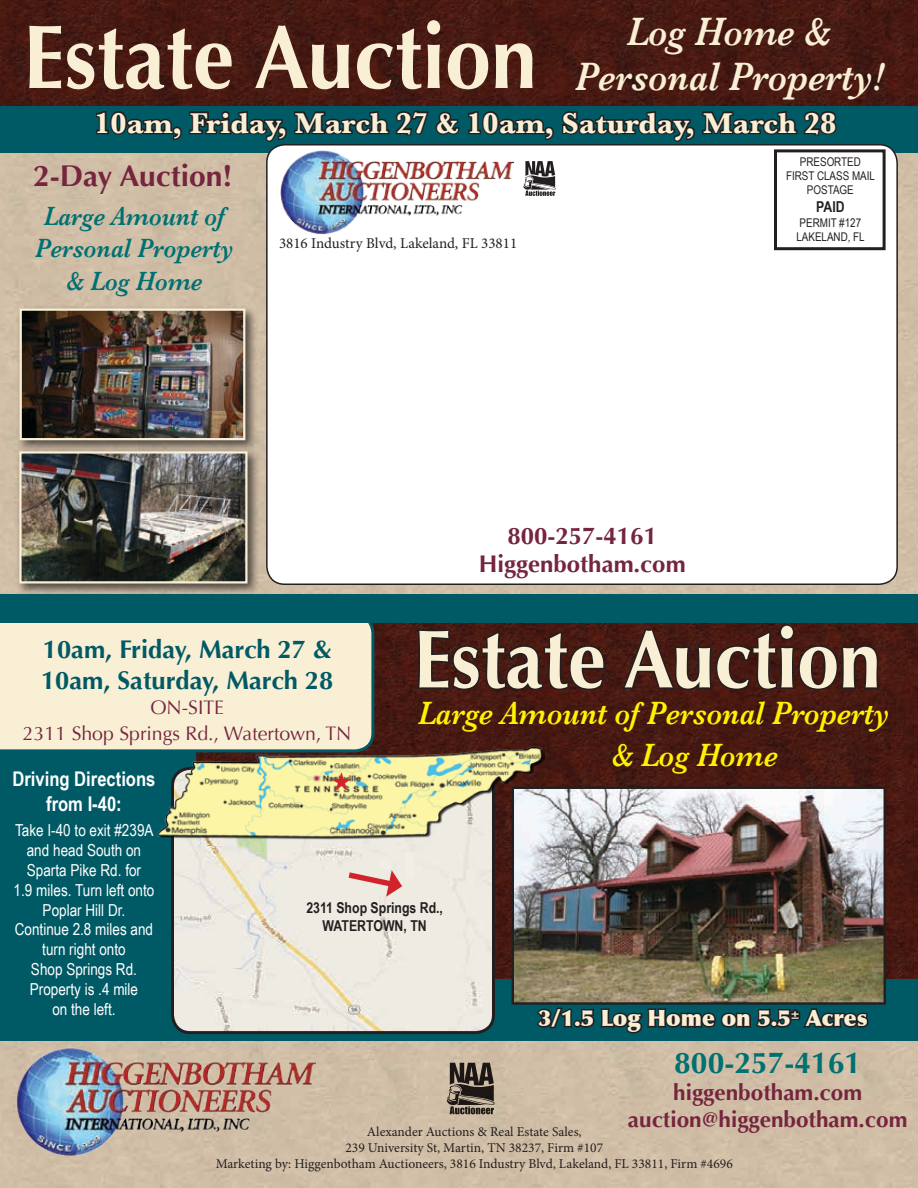
<style>
.page{position:relative;width:918px;height:1188px;background:#fff}
.page>*{position:absolute;margin:0;border:0;box-sizing:border-box;transform-origin:0 0}
.t1{font:700 90.75px "Optima";color:#f9efd5;scale:.91 1}
.t2{font:700 82.5px "Optima";color:#f9efd5;scale:.91 1}
.t3{font:italic 600 40.5px/45px "Baskerville";color:#f9efd5;text-align:center;scale:.9 1}
.t4{font:italic 600 33px/42px "Baskerville";color:#fff200;scale:.9 1}
.t5{font:700 30px "Baskerville";color:#f9efd5}
.t6{font:700 30px "Optima";color:#75253e}
.t7{font:700 30px "Optima";color:#007173}
.t8{font:italic 600 27px/32.4px "Baskerville";color:#007173;text-align:center;scale:.9 1}
.t9{font:700 25.5px/30.6px "Optima";color:#005a65}
.t10{font:25.5px "Quick Type Pi";color:#d2232a}
.t11{font:700 24px/28.8px "Optima";color:#75253e;text-align:center}
.t12{font:700 22.5px "Optima";color:#75253e}
.t13{font:900 22.5px "Optima";color:#f9efd5}
.t14{font:700 20.25px/24.3px "Arial Narrow";color:#fff;text-align:center}
.t15{font:19.5px/25.5px "Optima";color:#75253e;text-align:center}
.t16{font:16.5px/19.8px "Arial Narrow";color:#fff;text-align:center}
.t17{font:700 15px/18px "Arial Narrow";color:#231f20;text-align:center}
.t18{font:15px "Minion Pro";color:#231f20}
.t19{font:13.5px/16.2px "Minion Pro";color:#231f20;text-align:center}
.t20{font:12px/14.4px "Arial Narrow";color:#231f20;text-align:center}
</style>
<div class="page">
<img style="left:0;top:0;width:918px;height:979px">
<div style="left:0;top:752px;width:171px;height:227px;background:#005a65"></div>
<div style="left:0;top:1040px;width:918px;height:148px;background:#d0bda6"></div>
<img style="left:16px;top:1047px;width:300px;height:109px">
<div style="left:0;top:106px;width:918px;height:52px;background:#005a65"></div>
<div style="left:0;top:153px;width:918px;height:441px;background:#d0bda6"></div>
<svg style="left:94px;top:103px;width:749px;height:39px"></svg>
<div style="left:0;top:979px;width:918px;height:61px;background:#005a65"></div>
<img style="left:515px;top:790px;width:368px;height:212px">
<div style="left:267px;top:145px;width:630px;height:439px;background:#fff;border-radius:18px"></div>
<img style="left:280px;top:150px;width:234px;height:84px">
<div style="left:0;top:623px;width:374px;height:129px;background:#f9efd5"></div>
<div style="left:0;top:594px;width:918px;height:29px;background:#005a65"></div>
<svg style="left:416px;top:583px;width:190px;height:109px"></svg>
<svg style="left:620px;top:583px;width:260px;height:337px;background:#5d4b48"></svg>
<svg style="left:528px;top:949px;width:342px;height:85px"></svg>
<div style="left:16px;top:305px;width:242px;height:148px;background:#231f20;opacity:.75"></div>
<img style="left:23px;top:312px;width:219px;height:125px">
<div style="left:20px;top:309px;width:225px;height:131px;border:2px solid #f9efd5"></div>
<div style="left:16px;top:448px;width:244px;height:148px;background:#231f20;opacity:.75"></div>
<img style="left:22px;top:454px;width:223px;height:127px">
<div style="left:19px;top:451px;width:229px;height:133px;border:2px solid #f9efd5"></div>
<div style="left:442px;top:1061px;width:64px;height:61px;background:#cfbca5"></div>
<svg style="left:447px;top:1063px;width:48px;height:51px"></svg>
<svg style="left:523px;top:161px;width:33px;height:35px"></svg>
<div style="left:774px;top:149px;width:112px;height:101px;border:3px solid #231f20"></div>
<img style="left:175px;top:871px;width:319px;height:162px">
<div style="left:171px;top:767px;width:324px;height:267px;border:3px solid #231f20;border-radius:18px"></div>
<img style="left:153px;top:721px;width:391px;height:150px">
<div style="left:346px;top:862px;width:60px;height:38px;background:#eeebe3"></div>
<h1 class="t1" style="left:23px;top:4px;width:566px">Estate Auction</h1>
<h3 class="t3" style="left:575px;top:9px;width:343px">Log Home &amp;<br>Personal Property!</h3>
<h3 class="t5" style="left:94px;top:105px;width:744px">10am, Friday, March 27 &amp; 10am, Saturday, March 28</h3>
<h3 class="t6" style="left:33px;top:158px;width:201px">2-Day Auction!</h3>
<h3 class="t8" style="left:35px;top:200px;width:222px">Large Amount of<br>Personal Property &amp; Log Home</h3>
<p class="t18" style="left:279px;top:233px;width:240px">3816 Industry Blvd, Lakeland, FL 33811</p>
<h3 class="t11" style="left:479px;top:521px;width:208px">800-257-4161<br>Higgenbotham.com</h3>
<p class="t20" style="left:786px;top:154px;width:90px">PRESORTED<br>FIRST CLASS MAIL<br>POSTAGE</p>
<p class="t17" style="left:816px;top:197px;width:30px">PAID</p>
<p class="t20" style="left:796px;top:215px;width:70px;text-align:left">PERMIT #127<br>LAKELAND, FL</p>
<h2 class="t2" style="left:414px;top:611px;width:514px">Estate Auction</h2>
<h3 class="t9" style="left:41px;top:635px;width:294px">10am, Friday, March 27 &amp;<br>10am, Saturday, March 28</h3>
<p class="t15" style="left:23px;top:695px;width:330px">ON-SITE<br>2311 Shop Springs Rd., Watertown, TN</p>
<h3 class="t4" style="left:612px;top:692px;width:310px;text-indent:-193px">Large Amount of Personal Property &amp; Log Home</h3>
<p class="t14" style="left:12px;top:766px;width:145px">Driving Directions from I-40:</p>
<p class="t16" style="left:14px;top:820px;width:142px">Take I-40 to exit #239A and head South on<br>Sparta Pike Rd. for<br>1.9 miles. Turn left onto<br>Poplar Hill Dr.<br>Continue 2.8 miles and turn right onto<br>Shop Springs Rd.<br>Property is .4 mile<br>on the left.</p>
<h3 class="t10" style="left:331px;top:769px;width:22px">"</h3>
<p class="t17" style="left:306px;top:898px;width:138px">2311 Shop Springs Rd.,<br>Watertown, TN</p>
<h3 class="t13" style="left:538px;top:1004px;width:331px">3/1.5 Log Home on 5.5<sup>±</sup> Acres</h3>
<h3 class="t7" style="left:674px;top:1045px;width:188px">800-257-4161</h3>
<h3 class="t12" style="left:673px;top:1079px;width:190px">higgenbotham.com</h3>
<h3 class="t12" style="left:628px;top:1106px;width:281px">auction@higgenbotham.com</h3>
<p class="t19" style="left:216px;top:1140px;width:519px">239 University St, Martin, TN 38237, Firm #107<br>Marketing by: Higgenbotham Auctioneers, 3816 Industry Blvd, Lakeland, FL 33811, Firm #4696</p>
<p class="t19" style="left:367px;top:1123px;width:216px">Alexander Auctions &amp; Real Estate Sales,</p>
</div>
